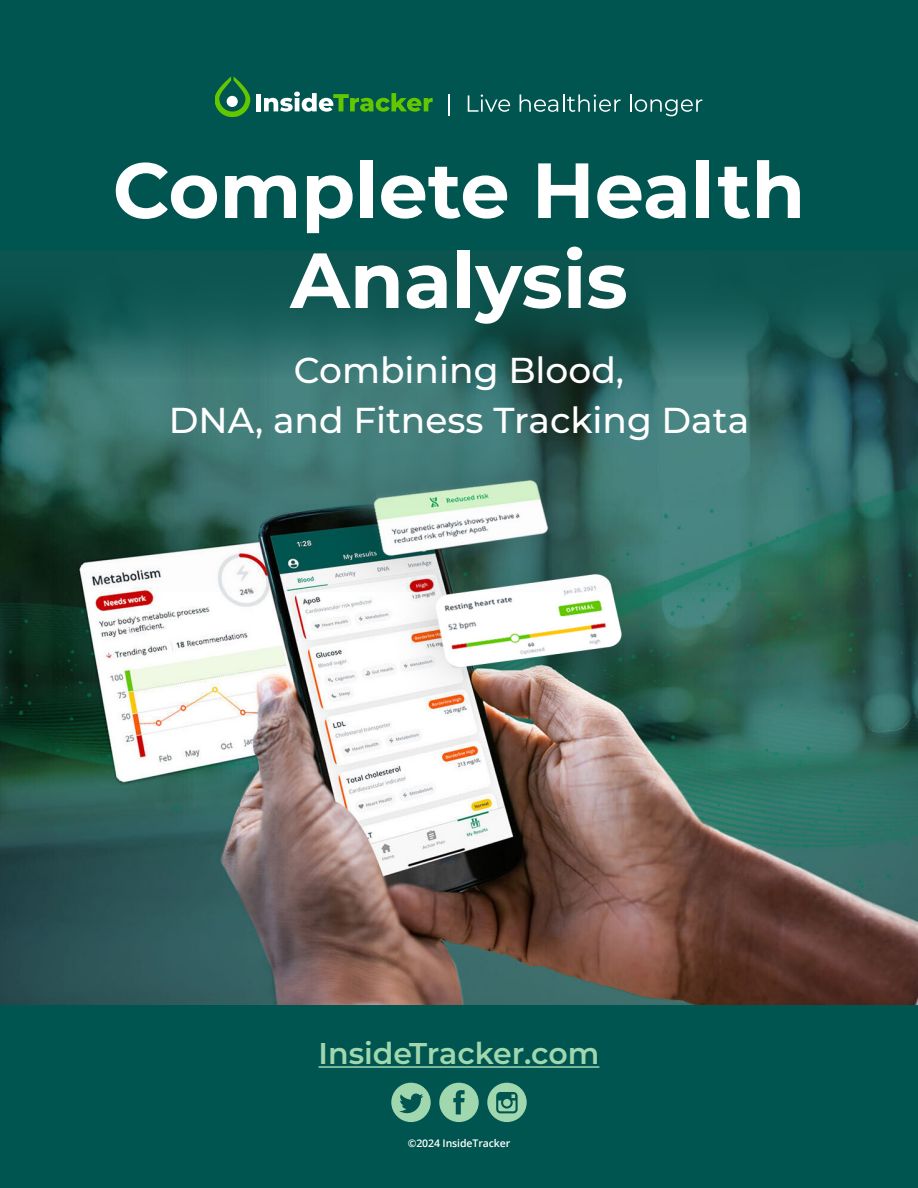
<style>
.page{position:relative;width:918px;height:1188px;background:#fff}
.page>*{position:absolute;margin:0;border:0;box-sizing:border-box;transform-origin:0 0}
.t1{font:700 78px/90px "Montserrat";color:#fff;text-align:center}
.t2{font:500 36px "Montserrat";color:#fff}
.t3{font:600 30px "Montserrat";color:#a0d7af}
.t4{font:600 10.5px "Open Sans";letter-spacing:-.01em;color:#fff}
</style>
<div class="page">
<div style="left:0;top:0;width:918px;height:250px;background:#005550"></div>
<img style="left:0;top:592px;width:918px;height:413px">
<div style="left:256px;top:94px;width:5px;height:17px;background:#fff"></div>
<svg style="left:264px;top:92px;width:169px;height:20px"></svg>
<svg style="left:216px;top:77px;width:34px;height:39px"></svg>
<div style="left:227px;top:96px;width:11px;height:11px;background:#fff;border-radius:50%"></div>
<svg style="left:449px;top:94px;width:1px;height:22px"></svg>
<svg style="left:468px;top:94px;width:42px;height:18px"></svg>
<svg style="left:520px;top:94px;width:100px;height:18px;background:#397b77"></svg>
<svg style="left:630px;top:94px;width:72px;height:22px;background:#317571"></svg>
<svg style="left:0;top:250px;width:918px;height:342px;background:#356c67"></svg>
<div style="left:0;top:1005px;width:918px;height:183px;background:#005550"></div>
<svg style="left:439px;top:1083px;width:40px;height:39px;background:#6cac90"></svg>
<svg style="left:487px;top:1083px;width:40px;height:39px;background:#5fa288"></svg>
<svg style="left:391px;top:1083px;width:40px;height:39px;background:#5fa288"></svg>
<hr style="left:319px;top:1066px;width:280px;height:2px;background:#a0d7af">
<p class="t1" style="left:113px;top:141px;width:694px">Complete Health<br>Analysis</p>
<p class="t2" style="left:294px;top:345px;width:332px">Combining Blood,</p>
<p class="t2" style="left:169px;top:395px;width:582px">DNA, and Fitness Tracking Data</p>
<p class="t3" style="left:319px;top:1032px;width:282px">InsideTracker.com</p>
<p class="t4" style="left:408px;top:1136px;width:104px">©2024 InsideTracker</p>
</div>
